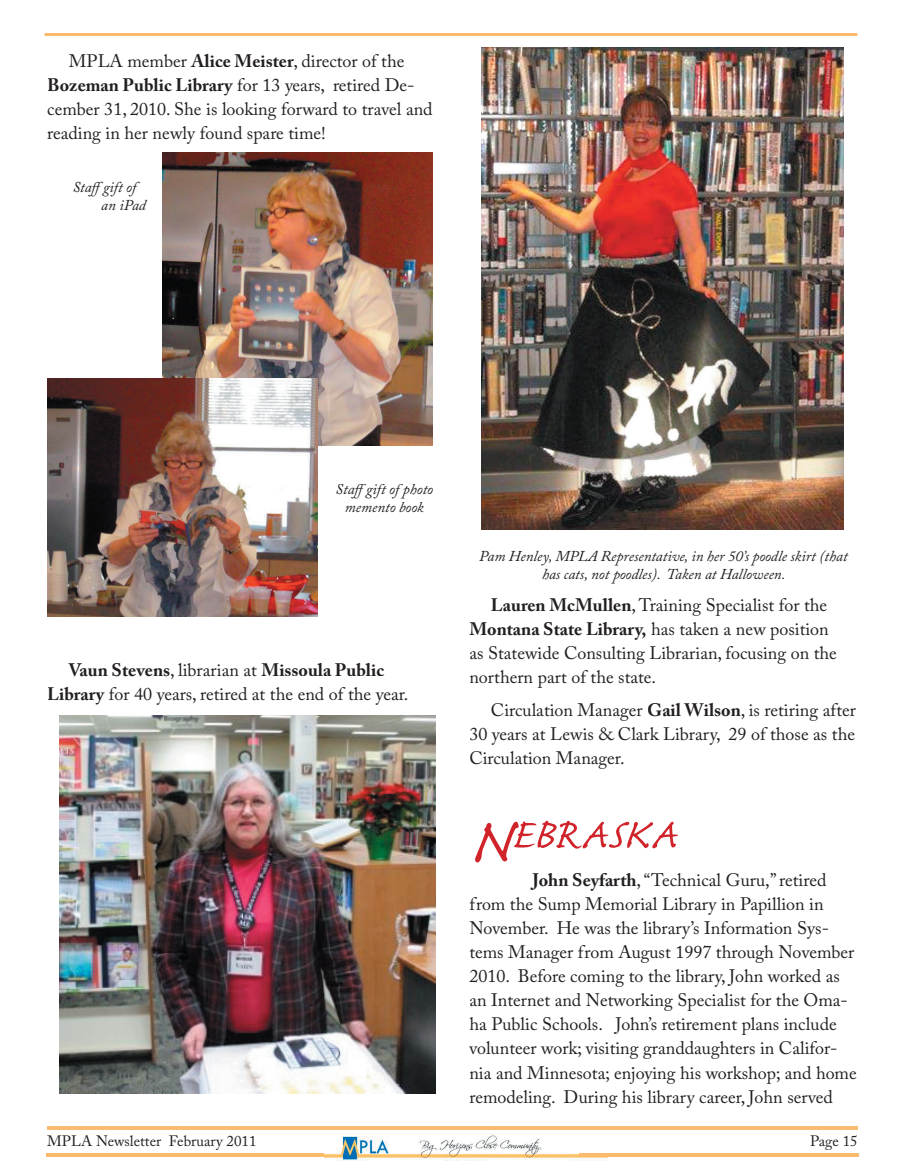
<style>
.page{position:relative;width:905px;height:1175px;background:#fff}
.page>*{position:absolute;margin:0;border:0;box-sizing:border-box;transform-origin:0 0}
.t1{font:54px "Caflisch Script Pro";color:#d1232a}
.t2{font:18px/24px "Adobe Caslon Pro";color:#231f20}
.t3{font:italic 15px/18px "Adobe Caslon Pro";color:#231f20;text-align:center}
.t4{font:15px "Adobe Caslon Pro";color:#231f20}
.s1{font-weight:700}
.s2{font-size:82.65px}
</style>
<div class="page">
<hr style="left:47px;top:1126px;width:810px;height:4px;background:#fcbb73">
<img style="left:324px;top:1135px;width:284px;height:25px">
<svg style="left:324px;top:1159px;width:12px;height:1px"></svg>
<hr style="left:370px;top:1159px;width:73px;height:2px;background:#fff">
<hr style="left:579px;top:1154px;width:279px;height:2px;background:#fcbb6c">
<hr style="left:46px;top:1154px;width:278px;height:2px;background:#fcbb6c">
<hr style="left:44px;top:33px;width:813px;height:3px;background:#fcbb6c;border-radius:2px">
<img style="left:60px;top:716px;width:375px;height:378px">
<img style="left:162px;top:153px;width:270px;height:293px">
<img style="left:47px;top:378px;width:270px;height:238px">
<img style="left:481px;top:47px;width:362px;height:483px">
<p class="t2" style="left:47px;top:48px;width:387px;text-indent:22px">MPLA member <span class="s1">Alice Meister</span>, director of the <span class="s1">Bozeman Public Library</span> for 13 years, retired De&shy;cember 31, 2010. She is looking forward to travel and reading in her newly found spare time!</p>
<p class="t3" style="left:101px;top:178px;width:46px;text-align:left;text-indent:-29px">Staffgift of an iPad</p>
<p class="t3" style="left:335px;top:480px;width:99px">Staffgift of photo memento book</p>
<p class="t2" style="left:47px;top:657px;width:362px;text-align:center"><span class="s1">Vaun Stevens</span>, librarian at <span class="s1">Missoula Public<br>Library</span> for 40 years, retired at the end of the year.</p>
<p class="t3" style="left:479px;top:546px;width:370px">Pam Henley, MPLA Representative, in her 50’s poodle skirt (that has cats, not poodles). Taken at Halloween.</p>
<p class="t2" style="left:469px;top:593px;width:369px;text-indent:22px"><span class="s1">Lauren McMullen</span>, Training Specialist for the <span class="s1">Montana State Library,</span> has taken a new position as Statewide Consulting Librarian, focusing on the northern part of the state.</p>
<p class="t2" style="left:469px;top:698px;width:388px;text-align:justify;text-indent:22px">Circulation Manager <span class="s1">Gail Wilson</span>, is retiring after 30 years at Lewis &amp; Clark Library, 29 of those as the Circulation Manager.</p>
<h1 class="t1" style="left:469px;top:806px;width:209px"><span class="s2">N</span>EBRASKA</h1>
<p class="t2" style="left:469px;top:868px;width:389px;text-indent:63px"><span class="s1">John Seyfarth</span>, “Technical Guru,” retired from the Sump Memorial Library in Papillion in November. He was the library’s Information Sys&shy;tems Manager from August 1997 through November 2010. Before coming to the library, John worked as an Internet and Networking Specialist for the Oma&shy;ha Public Schools. John’s retirement plans include volunteer work; visiting granddaughters in Califor&shy;nia and Minnesota; enjoying his workshop; and home remodeling. During his library career, John served</p>
<p class="t4" style="left:47px;top:1132px;width:211px">MPLA Newsletter February 2011</p>
<p class="t4" style="left:810px;top:1131px;width:49px">Page 15</p>
</div>
